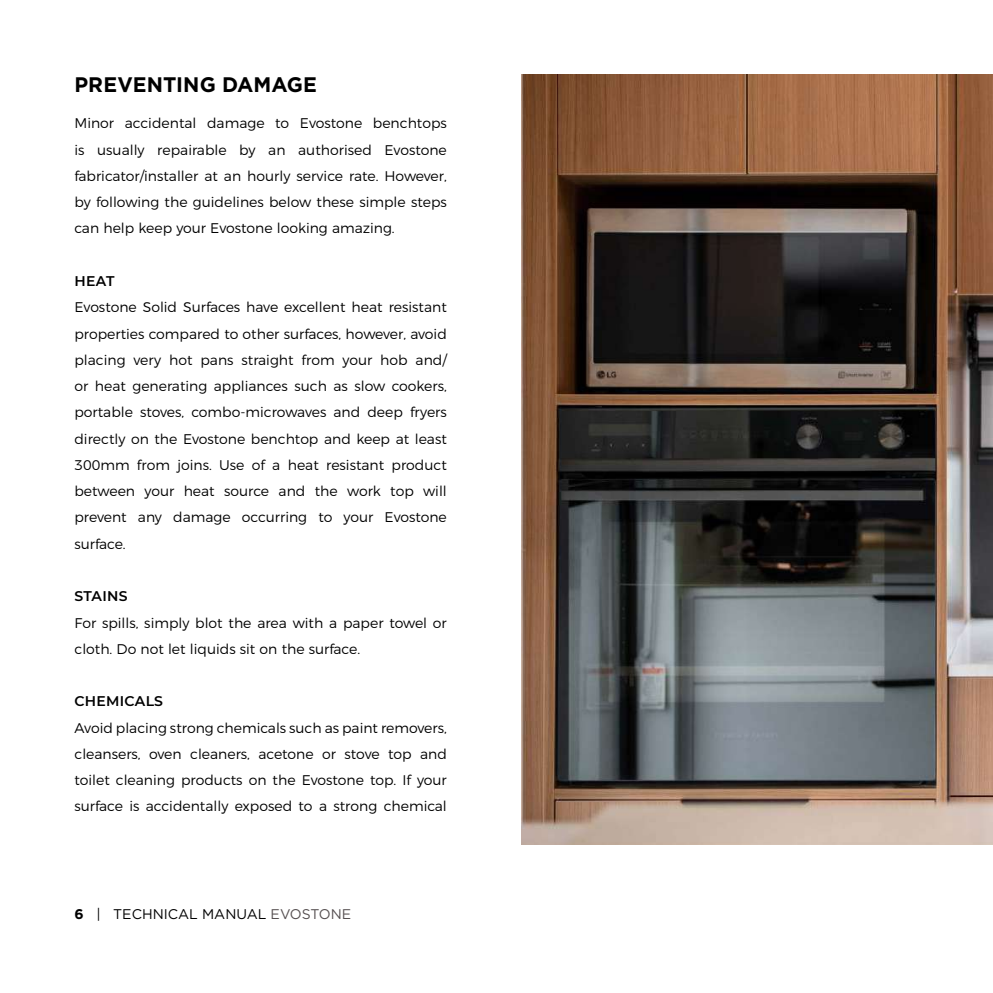
<style>
.page{position:relative;width:993px;height:993px;background:#fff}
.page>*{position:absolute;margin:0;border:0;box-sizing:border-box;transform-origin:0 0}
.t1{font:700 21px "Gotham HTF";color:#000}
.t2{font:300 14px/26.2px "Montserrat";color:#000;text-align:justify}
.t3{font:14px "Gotham HTF";color:#000}
.t4{font:600 14px "Montserrat";letter-spacing:.02em;color:#000}
.s1{font-weight:700}
.s2{color:#554f50}
</style>
<div class="page">
<img style="left:521px;top:74px;width:471px;height:769px">
<h1 class="t1" style="left:74px;top:73px;width:244px">PREVENTING DAMAGE</h1>
<p class="t2" style="left:74px;top:109px;width:374px">Minor accidental damage to Evostone benchtops is usually repairable by an authorised Evostone fabricator/installer at an hourly service rate. However, by following the guidelines below these simple steps can help keep your Evostone looking amazing.</p>
<p class="t4" style="left:74px;top:271px;width:41px">HEAT</p>
<p class="t2" style="left:74px;top:293px;width:374px">Evostone Solid Surfaces have excellent heat resistant properties compared to other surfaces, however, avoid placing very hot pans straight from your hob and/ or heat generating appliances such as slow cookers, portable stoves, combo-microwaves and deep fryers directly on the Evostone benchtop and keep at least 300mm from joins. Use of a heat resistant product between your heat source and the work top will prevent any damage occurring to your Evostone surface.</p>
<p class="t4" style="left:74px;top:586px;width:55px">STAINS</p>
<p class="t2" style="left:74px;top:608px;width:374px">For spills, simply blot the area with a paper towel or cloth. Do not let liquids sit on the surface.</p>
<p class="t4" style="left:74px;top:691px;width:90px">CHEMICALS</p>
<p class="t2" style="left:74px;top:713px;width:374px">Avoid placing strong chemicals such as paint removers, cleansers, oven cleaners, acetone or stove top and toilet cleaning products on the Evostone top. If your surface is accidentally exposed to a strong chemical</p>
<p class="t3" style="left:74px;top:905px;width:278px"><span class="s1">6</span> | TECHNICAL MANUAL <span class="s2">EVOSTONE</span></p>
</div>
